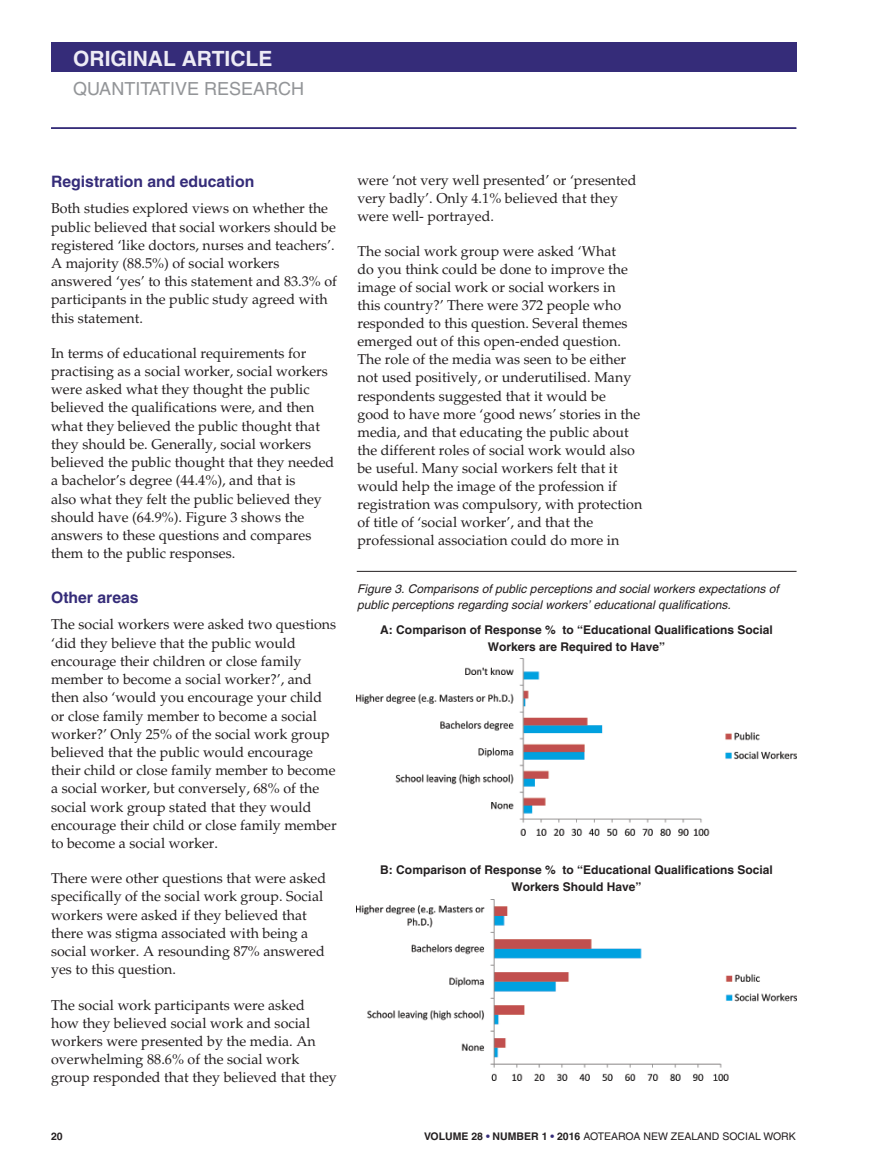
<style>
.page{position:relative;width:881px;height:1170px;background:#fff}
.page>*{position:absolute;margin:0;border:0;box-sizing:border-box;transform-origin:0 0}
.t1{font:700 21px "Helvetica";color:#edebf5}
.t2{font:18px "Helvetica";color:#939598}
.t3{font:700 15.75px "Helvetica";color:#352c79}
.t4{font:14.25px/18.1px "Palatino";color:#231f20}
.t5{font:700 12px/16.5px "Helvetica";color:#231f20;text-align:center}
.t6{font:italic 12px/16.5px "Helvetica";color:#231f20}
.t7{font:10.5px "Helvetica";color:#231f20}
.t8{font:700 10.5px "Helvetica";color:#231f20}
.s1{font-weight:700}
.s2{font-weight:700;color:#352c79}
</style>
<div class="page">
<div style="left:51px;top:43px;width:745px;height:29px;background:#352c79"></div>
<hr style="left:51px;top:127px;width:745px;height:2px;background:#352c79">
<hr style="left:356px;top:571px;width:440px;height:1px;background:#231f20">
<img style="left:356px;top:658px;width:440px;height:177px">
<img style="left:356px;top:899px;width:440px;height:180px">
<h1 class="t1" style="left:73px;top:50px;width:201px">ORIGINAL ARTICLE</h1>
<p class="t2" style="left:73px;top:82px;width:232px">QUANTITATIVE RESEARCH</p>
<p class="t3" style="left:51px;top:175px;width:205px">Registration and education</p>
<p class="t4" style="left:51px;top:201px;width:287px">Both studies explored views on whether the public believed that social workers should be registered ‘like doctors, nurses and teachers’.<br>A majority (88.5%) of social workers answered ‘yes’ to this statement and 83.3% of participants in the public study agreed with this statement.</p>
<p class="t4" style="left:51px;top:345px;width:284px">In terms of educational requirements for practising as a social worker, social workers were asked what they thought the public believed the qualifications were, and then what they believed the public thought that they should be. Generally, social workers believed the public thought that they needed a bachelor’s degree (44.4%), and that is<br>also what they felt the public believed they should have (64.9%). Figure 3 shows the answers to these questions and compares them to the public responses.</p>
<p class="t3" style="left:51px;top:591px;width:89px">Other areas</p>
<p class="t4" style="left:51px;top:617px;width:287px">The social workers were asked two questions ‘did they believe that the public would encourage their children or close family member to become a social worker?’, and then also ‘would you encourage your child or close family member to become a social worker?’ Only 25% of the social work group believed that the public would encourage their child or close family member to become a social worker, but conversely, 68% of the social work group stated that they would encourage their child or close family member to become a social worker.</p>
<p class="t4" style="left:51px;top:870px;width:276px">There were other questions that were asked specifically of the social work group. Social workers were asked if they believed that there was stigma associated with being a social worker. A resounding 87% answered yes to this question.</p>
<p class="t4" style="left:51px;top:997px;width:287px">The social work participants were asked<br>how they believed social work and social workers were presented by the media. An overwhelming 88.6% of the social work group responded that they believed that they</p>
<p class="t4" style="left:357px;top:173px;width:280px">were ‘not very well presented’ or ‘presented very badly’. Only 4.1% believed that they were well- portrayed.</p>
<p class="t4" style="left:357px;top:244px;width:286px">The social work group were asked ‘What<br>do you think could be done to improve the image of social work or social workers in this country?’ There were 372 people who responded to this question. Several themes emerged out of this open-ended question.<br>The role of the media was seen to be either not used positively, or underutilised. Many respondents suggested that it would be<br>good to have more ‘good news’ stories in the media, and that educating the public about the different roles of social work would also be useful. Many social workers felt that it would help the image of the profession if registration was compulsory, with protection of title of ‘social worker’, and that the professional association could do more in</p>
<p class="t6" style="left:357px;top:581px;width:423px">Figure 3. Comparisons of public perceptions and social workers expectations of public perceptions regarding social workers’ educational qualifications.</p>
<p class="t5" style="left:380px;top:622px;width:394px">A: Comparison of Response % to “Educational Qualifications Social<br>Workers are Required to Have”</p>
<p class="t5" style="left:380px;top:863px;width:394px">B: Comparison of Response % to “Educational Qualifications Social<br>Workers Should Have”</p>
<p class="t8" style="left:51px;top:1132px;width:13px">20</p>
<p class="t7" style="left:424px;top:1132px;width:373px"><span class="s1">VOLUME 28</span> <span class="s2">•</span> <span class="s1">NUMBER 1</span> <span class="s2">•</span> <span class="s1">2016</span> AOTEAROA NEW ZEALAND SOCIAL WORK</p>
</div>
